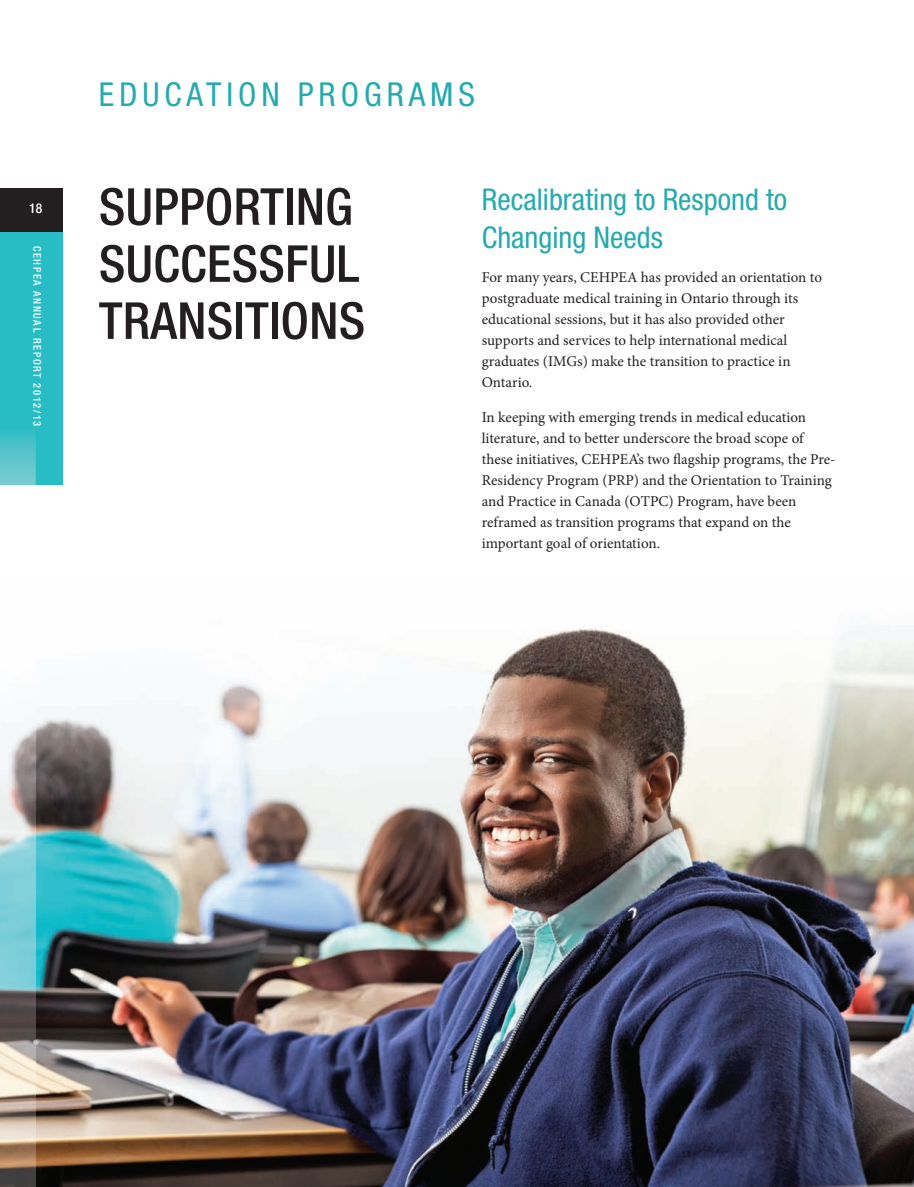
<style>
.page{position:relative;width:914px;height:1187px;background:#fff}
.page>*{position:absolute;margin:0;border:0;box-sizing:border-box;transform-origin:0 0}
.t1{font:500 condensed 51px/57px "Helvetica Neue LT Std";letter-spacing:.005em;color:#231f20}
.t2{font:condensed 33px "Helvetica Neue LT Std";letter-spacing:.15em;color:#24aaaf}
.t3{font:condensed 30px/37.5px "Helvetica Neue LT Std";color:#24aaaf}
.t4{font:15px/21px "Minion Pro";color:#231f20}
.t5{font:500 condensed 13.5px "Helvetica Neue LT Std";color:#fff}
.t6{font:500 condensed 10.5px "Helvetica Neue LT Std";letter-spacing:.15em;color:#fff}
</style>
<div class="page">
<img style="left:36px;top:628px;width:877px;height:559px">
<div style="left:0;top:232px;width:63px;height:253px;background:#28bdc4"></div>
<img style="left:0;top:432px;width:36px;height:53px">
<img style="left:0;top:723px;width:36px;height:464px">
<div style="left:0;top:189px;width:63px;height:43px;background:#231f20"></div>
<p class="t5" style="left:29px;top:204px;width:14px">18</p>
<p class="t6" style="left:41px;top:246px;width:182px;rotate:90deg">CEHPEA ANNUAL REPORT 2012/13</p>
<h2 class="t2" style="left:99px;top:82px;width:377px">EDUCATION PROGRAMS</h2>
<h1 class="t1" style="left:99px;top:183px;width:268px">SUPPORTING<br>SUCCESSFUL<br>TRANSITIONS</h1>
<h3 class="t3" style="left:481px;top:183px;width:307px">Recalibrating to Respond to<br>Changing Needs</h3>
<p class="t4" style="left:481px;top:268px;width:341px">For many years, CEHPEA has provided an orientation to postgraduate medical training in Ontario through its educational sessions, but it has also provided other supports and services to help international medical graduates (IMGs) make the transition to practice in Ontario.</p>
<p class="t4" style="left:481px;top:408px;width:355px">In keeping with emerging trends in medical education literature, and to better underscore the broad scope of these initiatives, CEHPEA’s two flagship programs, the Pre-Residency Program (PRP) and the Orientation to Training and Practice in Canada (OTPC) Program, have been reframed as transition programs that expand on the important goal of orientation.</p>
</div>
